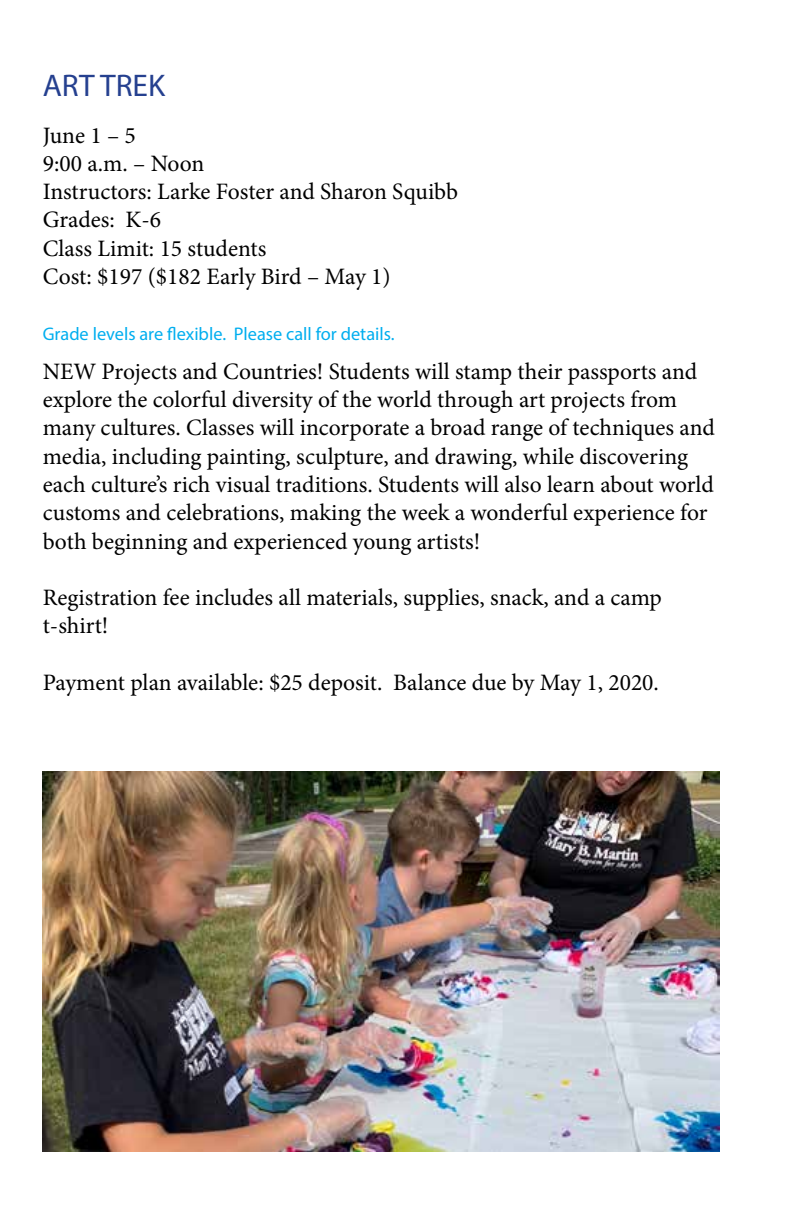
<style>
.page{position:relative;width:792px;height:1224px;background:#fff}
.page>*{position:absolute;margin:0;border:0;box-sizing:border-box;transform-origin:0 0}
.t1{font:31.4px "Myriad Pro";color:#25408f}
.t2{font:23.6px/28.2px "Minion Pro";color:#000}
.t3{font:18.4px "Myriad Pro";color:#00aeef}
</style>
<div class="page">
<img style="left:43px;top:772px;width:677px;height:380px">
<h1 class="t1" style="left:43px;top:66px;width:124px">ART TREK</h1>
<p class="t2" style="left:43px;top:121px;width:417px">June 1 – 5<br>9:00 a.m. – Noon<br>Instructors: Larke Foster and Sharon Squibb<br>Grades: K-6<br>Class Limit: 15 students<br>Cost: $197 ($182 Early Bird – May 1)</p>
<p class="t3" style="left:43px;top:323px;width:353px">Grade levels are flexible. Please call for details.</p>
<p class="t2" style="left:43px;top:357px;width:674px">NEW Projects and Countries! Students will stamp their passports and explore the colorful diversity of the world through art projects from many cultures. Classes will incorporate a broad range of techniques and media, including painting, sculpture, and drawing, while discovering each culture’s rich visual traditions. Students will also learn about world customs and celebrations, making the week a wonderful experience for both beginning and experienced young artists!</p>
<p class="t2" style="left:43px;top:584px;width:621px">Registration fee includes all materials, supplies, snack, and a camp t-shirt!</p>
<p class="t2" style="left:43px;top:668px;width:618px">Payment plan available: $25 deposit. Balance due by May 1, 2020.</p>
</div>
